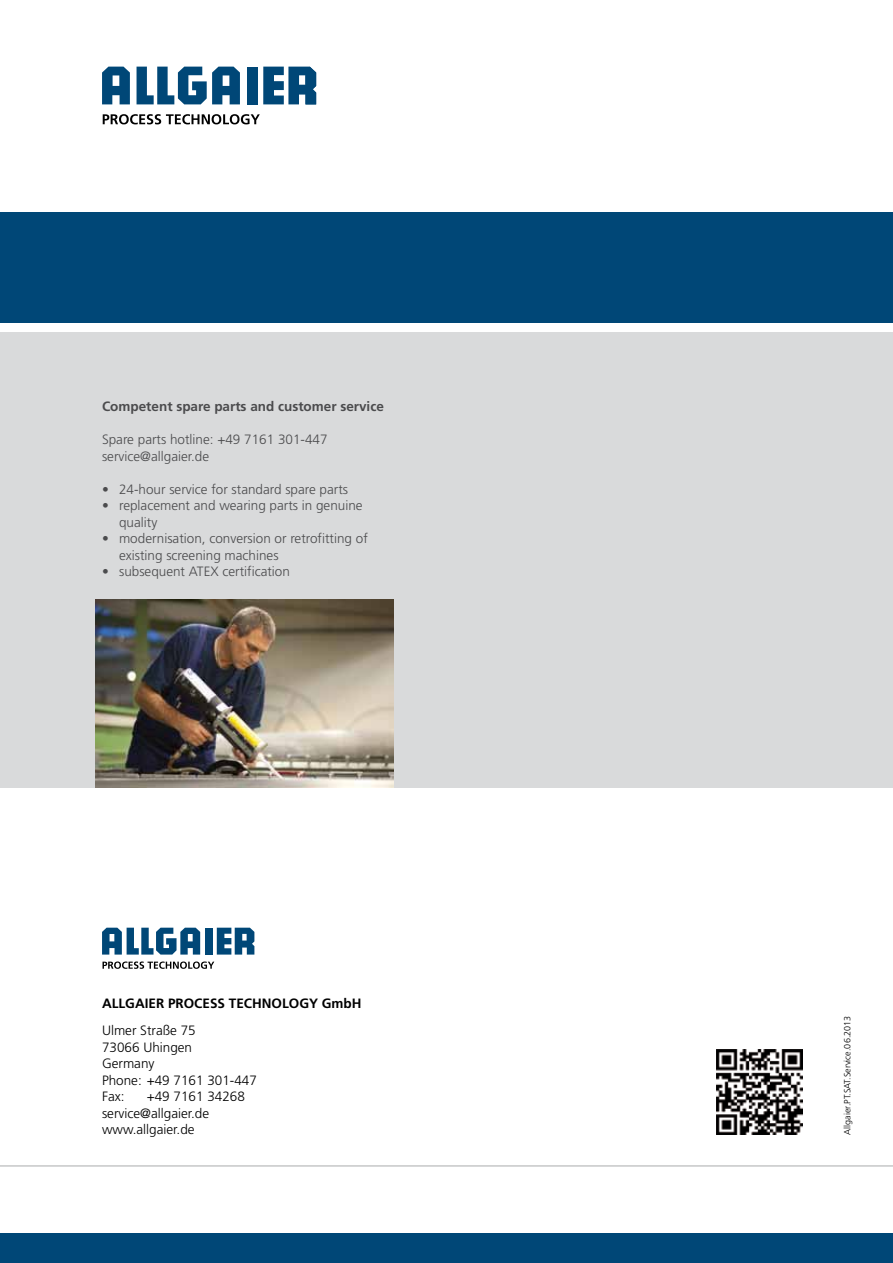
<style>
.page{position:relative;width:893px;height:1263px;background:#fff}
.page>*{position:absolute;margin:0;border:0;box-sizing:border-box;transform-origin:0 0}
.t1{font:300 13.5px/16.5px "Frutiger";color:#4b4b4d}
.t2{font:300 13.5px/16.5px "Frutiger";color:#000}
.t3{font:700 13.5px "Frutiger";color:#4b4b4d}
.t4{font:700 13.5px "Frutiger";color:#000}
.t5{font:300 9px "Frutiger";color:#000}
</style>
<div class="page">
<div style="left:0;top:213px;width:893px;height:110px;background:#004777"></div>
<div style="left:0;top:1233px;width:893px;height:30px;background:#004777"></div>
<hr style="left:0;top:1165px;width:893px;height:2px;background:#c6c7c8">
<div style="left:0;top:332px;width:893px;height:455px;background:#d9dadb"></div>
<div style="left:205px;top:928px;width:8px;height:26px;background:#004777"></div>
<svg style="left:102px;top:928px;width:98px;height:26px"></svg>
<svg style="left:217px;top:928px;width:37px;height:26px"></svg>
<svg style="left:103px;top:961px;width:111px;height:8px"></svg>
<div style="left:247px;top:67px;width:10px;height:37px;background:#004777"></div>
<svg style="left:102px;top:67px;width:28px;height:37px"></svg>
<svg style="left:137px;top:67px;width:103px;height:37px"></svg>
<svg style="left:263px;top:67px;width:53px;height:37px"></svg>
<svg style="left:103px;top:114px;width:157px;height:10px"></svg>
<img style="left:95px;top:599px;width:299px;height:188px">
<img style="left:717px;top:1049px;width:85px;height:85px">
<p class="t3" style="left:102px;top:398px;width:283px">Competent spare parts and customer service</p>
<p class="t1" style="left:102px;top:431px;width:227px">Spare parts hotline: +49 7161 301-447 service@allgaier.de</p>
<p class="t1" style="left:102px;top:481px;width:248px">• 24-hour service for standard spare parts</p>
<p class="t1" style="left:119px;top:497px;width:245px;text-indent:-17px">• replacement and wearing parts in genuine quality</p>
<p class="t1" style="left:119px;top:530px;width:250px;text-indent:-17px">• modernisation, conversion or retrofitting of existing screening machines</p>
<p class="t1" style="left:102px;top:563px;width:189px">• subsequent ATEX certification</p>
<p class="t4" style="left:102px;top:996px;width:261px">ALLGAIER PROCESS TECHNOLOGY GmbH</p>
<p class="t2" style="left:102px;top:1023px;width:156px">Ulmer Straße 75<br>73066 Uhingen<br>Germany<br>Phone: +49 7161 301-447<br>Fax:</p>
<p class="t2" style="left:102px;top:1089px;width:144px;text-indent:45px">+49 7161 34268 service@allgaier.de www.allgaier.de</p>
<p class="t5" style="left:842px;top:1134px;width:120px;rotate:-90deg">Allgaier.PT.SAT.Service.06.2013</p>
</div>
